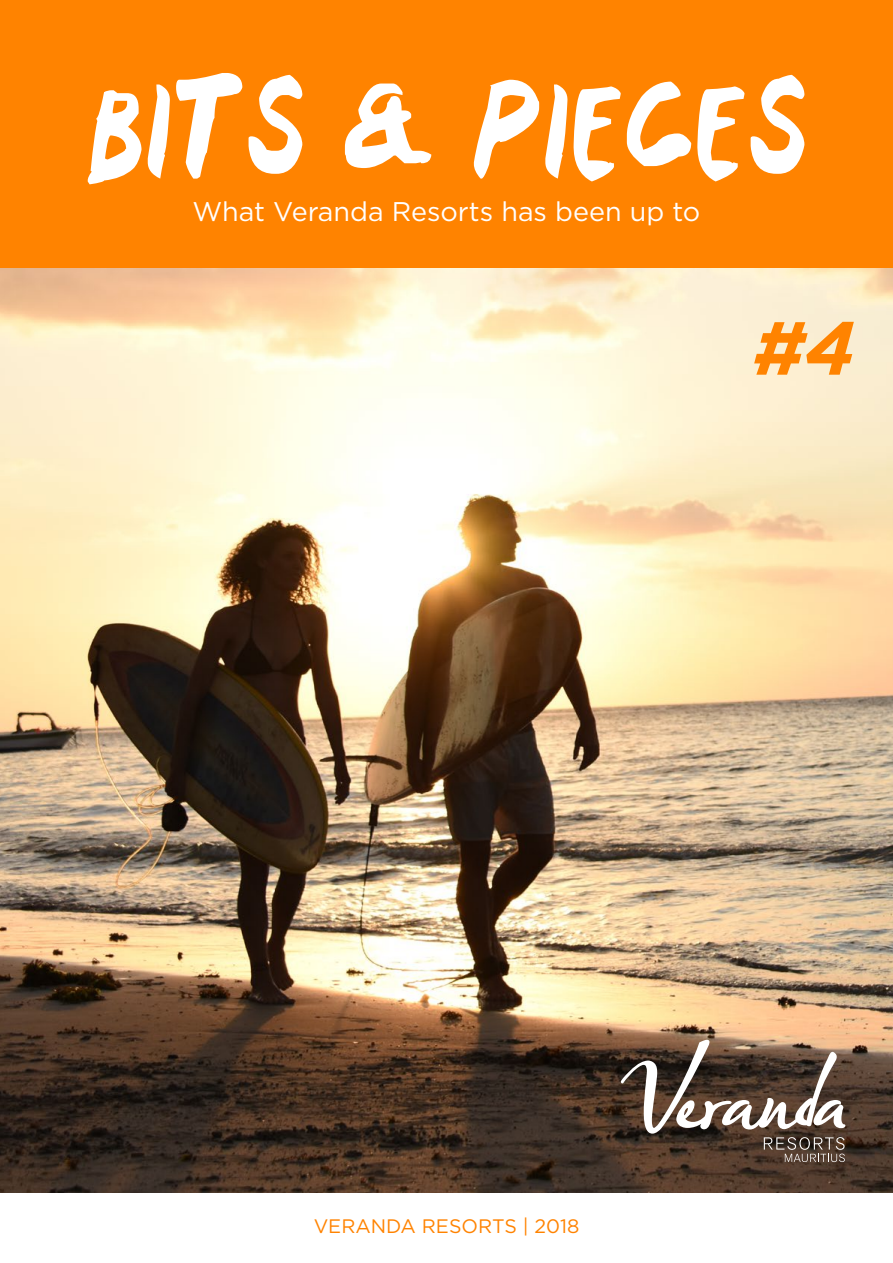
<style>
.page{position:relative;width:893px;height:1263px;background:#fff}
.page>*{position:absolute;margin:0;border:0;box-sizing:border-box;transform-origin:0 0}
.t1{font:90.75px "Mink";color:#fff}
.t2{font:italic 700 75px "Gotham";color:#ff8300}
.t3{font:27px "Gotham";color:#fff}
.t4{font:19.5px "Gotham";color:#ff8300}
</style>
<div class="page">
<img style="left:0;top:268px;width:893px;height:925px">
<div style="left:0;top:0;width:893px;height:268px;background:#ff8300"></div>
<svg style="left:621px;top:1040px;width:224px;height:122px;background:#6d5c50"></svg>
<h1 class="t1" style="left:85px;top:87px;width:724px">BITS &amp; PIECES</h1>
<p class="t3" style="left:193px;top:194px;width:509px">What Veranda Resorts has been up to</p>
<h2 class="t2" style="left:753px;top:298px;width:103px">#4</h2>
<p class="t4" style="left:314px;top:1214px;width:267px">VERANDA RESORTS | 2018</p>
</div>
